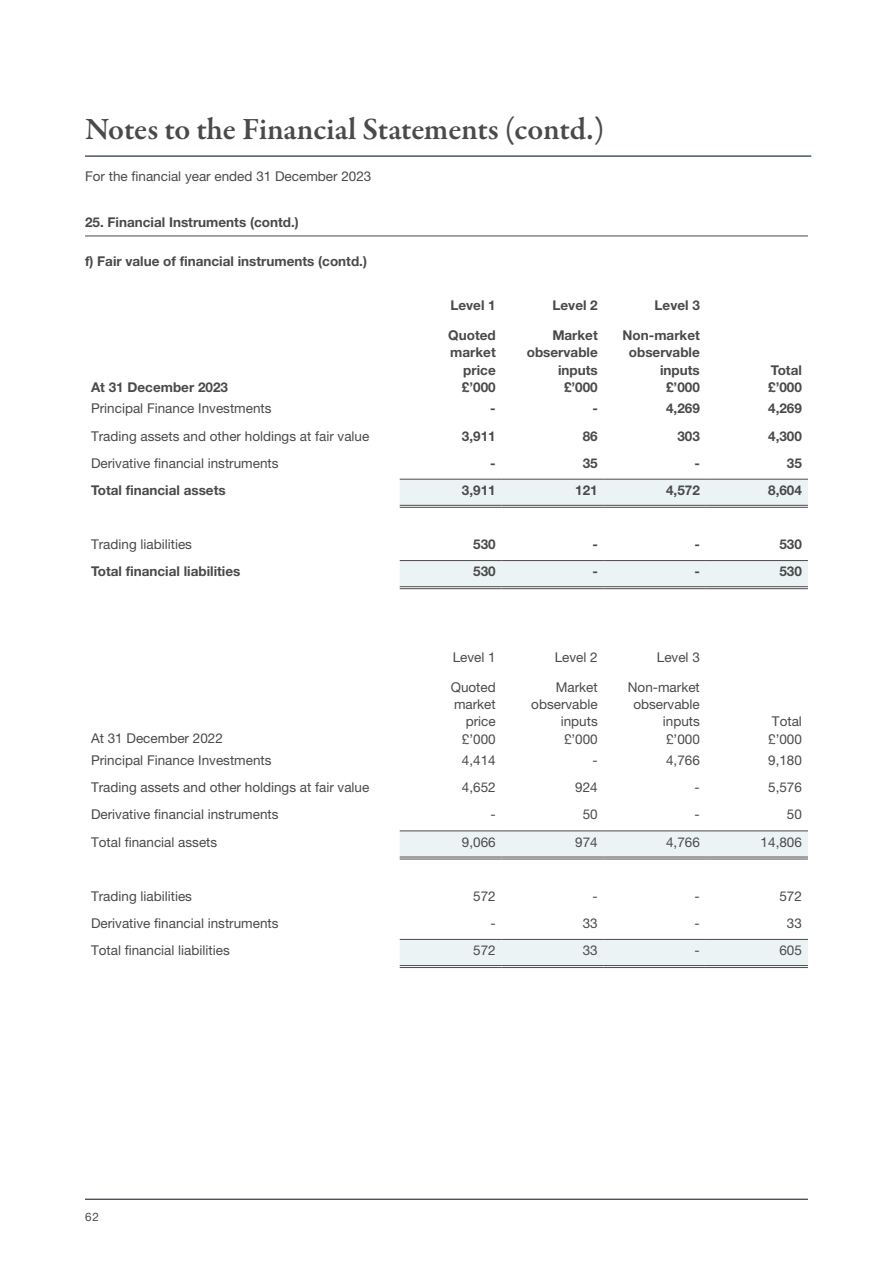
<style>
.page{position:relative;width:893px;height:1263px;background:#fff}
.page>*{position:absolute;margin:0;border:0;box-sizing:border-box;transform-origin:0 0}
.t1{font:600 31.5px "Garamond Premr Pro";letter-spacing:-.01em;color:#4a4a4a}
.t2{font:13.5px/17.2px "Helvetica Neue LT Pro";color:#4a4a4a;text-align:right}
.t3{font:700 13.5px/17.2px "Helvetica Neue LT Pro";color:#4a4a4a;text-align:right}
.t4{font:11.7px "Helvetica Neue LT Pro";color:#4a4a4a}
</style>
<div class="page">
<hr style="left:85px;top:1199px;width:723px;height:1px;background:#001020">
<svg style="left:400px;top:832px;width:408px;height:133px"></svg>
<hr style="left:400px;top:856px;width:102px;height:3px;background:#fff">
<hr style="left:502px;top:856px;width:102px;height:3px;background:#fff">
<hr style="left:604px;top:856px;width:102px;height:3px;background:#fff">
<hr style="left:706px;top:856px;width:102px;height:3px;background:#fff">
<hr style="left:400px;top:856px;width:102px;height:1px;background:#4a4a4a">
<hr style="left:400px;top:858px;width:102px;height:1px;background:#4a4a4a">
<hr style="left:502px;top:856px;width:102px;height:1px;background:#4a4a4a">
<hr style="left:502px;top:858px;width:102px;height:1px;background:#4a4a4a">
<hr style="left:604px;top:856px;width:102px;height:1px;background:#4a4a4a">
<hr style="left:604px;top:858px;width:102px;height:1px;background:#4a4a4a">
<hr style="left:706px;top:856px;width:102px;height:1px;background:#4a4a4a">
<hr style="left:706px;top:858px;width:102px;height:1px;background:#4a4a4a">
<hr style="left:400px;top:965px;width:102px;height:1px;background:#4a4a4a">
<hr style="left:400px;top:967px;width:102px;height:1px;background:#4a4a4a">
<hr style="left:502px;top:965px;width:102px;height:1px;background:#4a4a4a">
<hr style="left:502px;top:967px;width:102px;height:1px;background:#4a4a4a">
<hr style="left:604px;top:965px;width:102px;height:1px;background:#4a4a4a">
<hr style="left:604px;top:967px;width:102px;height:1px;background:#4a4a4a">
<hr style="left:706px;top:965px;width:102px;height:1px;background:#4a4a4a">
<hr style="left:706px;top:967px;width:102px;height:1px;background:#4a4a4a">
<hr style="left:400px;top:831px;width:102px;height:1px;background:#4a4a4a">
<hr style="left:502px;top:831px;width:102px;height:1px;background:#4a4a4a">
<hr style="left:604px;top:831px;width:102px;height:1px;background:#4a4a4a">
<hr style="left:706px;top:831px;width:102px;height:1px;background:#4a4a4a">
<hr style="left:400px;top:939px;width:102px;height:1px;background:#4a4a4a">
<hr style="left:502px;top:939px;width:102px;height:1px;background:#4a4a4a">
<hr style="left:604px;top:939px;width:102px;height:1px;background:#4a4a4a">
<hr style="left:706px;top:939px;width:102px;height:1px;background:#4a4a4a">
<hr style="left:85px;top:156px;width:726px;height:1px;background:#001020">
<svg style="left:400px;top:480px;width:408px;height:106px"></svg>
<hr style="left:400px;top:505px;width:102px;height:3px;background:#fff">
<hr style="left:502px;top:505px;width:102px;height:3px;background:#fff">
<hr style="left:604px;top:505px;width:102px;height:3px;background:#fff">
<hr style="left:706px;top:505px;width:102px;height:3px;background:#fff">
<hr style="left:400px;top:505px;width:102px;height:1px;background:#4a4a4a">
<hr style="left:400px;top:507px;width:102px;height:1px;background:#4a4a4a">
<hr style="left:502px;top:505px;width:102px;height:1px;background:#4a4a4a">
<hr style="left:502px;top:507px;width:102px;height:1px;background:#4a4a4a">
<hr style="left:604px;top:505px;width:102px;height:1px;background:#4a4a4a">
<hr style="left:604px;top:507px;width:102px;height:1px;background:#4a4a4a">
<hr style="left:706px;top:505px;width:102px;height:1px;background:#4a4a4a">
<hr style="left:706px;top:507px;width:102px;height:1px;background:#4a4a4a">
<hr style="left:400px;top:586px;width:102px;height:1px;background:#4a4a4a">
<hr style="left:400px;top:588px;width:102px;height:1px;background:#4a4a4a">
<hr style="left:502px;top:586px;width:102px;height:1px;background:#4a4a4a">
<hr style="left:502px;top:588px;width:102px;height:1px;background:#4a4a4a">
<hr style="left:604px;top:586px;width:102px;height:1px;background:#4a4a4a">
<hr style="left:604px;top:588px;width:102px;height:1px;background:#4a4a4a">
<hr style="left:706px;top:586px;width:102px;height:1px;background:#4a4a4a">
<hr style="left:706px;top:588px;width:102px;height:1px;background:#4a4a4a">
<hr style="left:400px;top:479px;width:102px;height:1px;background:#4a4a4a">
<hr style="left:502px;top:479px;width:102px;height:1px;background:#4a4a4a">
<hr style="left:604px;top:479px;width:102px;height:1px;background:#4a4a4a">
<hr style="left:706px;top:479px;width:102px;height:1px;background:#4a4a4a">
<hr style="left:400px;top:560px;width:102px;height:1px;background:#4a4a4a">
<hr style="left:502px;top:560px;width:102px;height:1px;background:#4a4a4a">
<hr style="left:604px;top:560px;width:102px;height:1px;background:#4a4a4a">
<hr style="left:706px;top:560px;width:102px;height:1px;background:#4a4a4a">
<hr style="left:85px;top:236px;width:723px;height:1px;background:#4a4a4a">
<h1 class="t1" style="left:85px;top:109px;width:521px">Notes to the Financial Statements (contd.)</h1>
<p class="t2" style="left:85px;top:167px;width:288px">For the financial year ended 31 December 2023</p>
<p class="t3" style="left:85px;top:213px;width:215px">25. Financial Instruments (contd.)</p>
<p class="t3" style="left:85px;top:252px;width:283px">f) Fair value of financial instruments (contd.)</p>
<p class="t3" style="left:91px;top:378px;width:139px">At 31 December 2023</p>
<p class="t3" style="left:450px;top:296px;width:47px">Level 1</p>
<p class="t3" style="left:448px;top:326px;width:49px">Quoted market price £’000</p>
<p class="t3" style="left:553px;top:296px;width:47px">Level 2</p>
<p class="t3" style="left:527px;top:326px;width:72px">Market observable inputs £’000</p>
<p class="t3" style="left:655px;top:296px;width:47px">Level 3</p>
<p class="t3" style="left:623px;top:326px;width:79px">Non-market observable inputs<br>£’000</p>
<p class="t3" style="left:768px;top:361px;width:35px;text-align:left">Total £’000</p>
<p class="t2" style="left:91px;top:400px;width:182px">Principal Finance Investments</p>
<p class="t3" style="left:490px;top:400px;width:7px">-</p>
<p class="t3" style="left:592px;top:400px;width:7px">-</p>
<p class="t3" style="left:666px;top:400px;width:35px">4,269</p>
<p class="t3" style="left:768px;top:400px;width:35px">4,269</p>
<p class="t2" style="left:91px;top:427px;width:280px">Trading assets and other holdings at fair value</p>
<p class="t3" style="left:462px;top:427px;width:35px">3,911</p>
<p class="t3" style="left:583px;top:427px;width:17px">86</p>
<p class="t3" style="left:677px;top:427px;width:24px">303</p>
<p class="t3" style="left:768px;top:427px;width:35px">4,300</p>
<p class="t2" style="left:91px;top:454px;width:189px">Derivative financial instruments</p>
<p class="t3" style="left:490px;top:454px;width:7px">-</p>
<p class="t3" style="left:583px;top:454px;width:17px">35</p>
<p class="t3" style="left:694px;top:454px;width:7px">-</p>
<p class="t3" style="left:787px;top:454px;width:17px">35</p>
<p class="t3" style="left:91px;top:481px;width:136px">Total financial assets</p>
<p class="t3" style="left:462px;top:481px;width:35px">3,911</p>
<p class="t3" style="left:575px;top:481px;width:24px">121</p>
<p class="t3" style="left:666px;top:481px;width:35px">4,572</p>
<p class="t3" style="left:768px;top:481px;width:35px">8,604</p>
<p class="t2" style="left:91px;top:535px;width:102px">Trading liabilities</p>
<p class="t3" style="left:473px;top:535px;width:24px">530</p>
<p class="t3" style="left:592px;top:535px;width:7px">-</p>
<p class="t3" style="left:694px;top:535px;width:7px">-</p>
<p class="t3" style="left:779px;top:535px;width:24px">530</p>
<p class="t3" style="left:91px;top:562px;width:151px">Total financial liabilities</p>
<p class="t3" style="left:473px;top:562px;width:24px">530</p>
<p class="t3" style="left:592px;top:562px;width:7px">-</p>
<p class="t3" style="left:694px;top:562px;width:7px">-</p>
<p class="t3" style="left:779px;top:562px;width:24px">530</p>
<p class="t2" style="left:91px;top:730px;width:133px">At 31 December 2022</p>
<p class="t2" style="left:453px;top:648px;width:45px">Level 1</p>
<p class="t2" style="left:451px;top:678px;width:47px">Quoted market price £’000</p>
<p class="t2" style="left:555px;top:648px;width:45px">Level 2</p>
<p class="t2" style="left:531px;top:678px;width:68px">Market observable inputs £’000</p>
<p class="t2" style="left:657px;top:648px;width:45px">Level 3</p>
<p class="t2" style="left:628px;top:678px;width:74px">Non-market observable inputs £’000</p>
<p class="t2" style="left:768px;top:713px;width:35px;text-align:left">Total £’000</p>
<p class="t2" style="left:91px;top:751px;width:182px">Principal Finance Investments</p>
<p class="t2" style="left:462px;top:751px;width:35px">4,414</p>
<p class="t2" style="left:593px;top:751px;width:7px">-</p>
<p class="t2" style="left:666px;top:751px;width:35px">4,766</p>
<p class="t2" style="left:768px;top:751px;width:35px">9,180</p>
<p class="t2" style="left:91px;top:779px;width:280px">Trading assets and other holdings at fair value</p>
<p class="t2" style="left:462px;top:779px;width:35px">4,652</p>
<p class="t2" style="left:575px;top:779px;width:24px">924</p>
<p class="t2" style="left:695px;top:779px;width:7px">-</p>
<p class="t2" style="left:768px;top:779px;width:35px">5,576</p>
<p class="t2" style="left:91px;top:806px;width:189px">Derivative financial instruments</p>
<p class="t2" style="left:490px;top:806px;width:7px">-</p>
<p class="t2" style="left:583px;top:806px;width:17px">50</p>
<p class="t2" style="left:695px;top:806px;width:7px">-</p>
<p class="t2" style="left:787px;top:806px;width:17px">50</p>
<p class="t2" style="left:91px;top:833px;width:128px">Total financial assets</p>
<p class="t2" style="left:462px;top:833px;width:35px">9,066</p>
<p class="t2" style="left:575px;top:833px;width:24px">974</p>
<p class="t2" style="left:666px;top:833px;width:35px">4,766</p>
<p class="t2" style="left:761px;top:833px;width:43px">14,806</p>
<p class="t2" style="left:91px;top:887px;width:102px">Trading liabilities</p>
<p class="t2" style="left:473px;top:887px;width:24px">572</p>
<p class="t2" style="left:593px;top:887px;width:7px">-</p>
<p class="t2" style="left:695px;top:887px;width:7px">-</p>
<p class="t2" style="left:779px;top:887px;width:24px">572</p>
<p class="t2" style="left:91px;top:914px;width:189px">Derivative financial instruments</p>
<p class="t2" style="left:490px;top:914px;width:7px">-</p>
<p class="t2" style="left:583px;top:914px;width:17px">33</p>
<p class="t2" style="left:695px;top:914px;width:7px">-</p>
<p class="t2" style="left:787px;top:914px;width:17px">33</p>
<p class="t2" style="left:91px;top:941px;width:140px">Total financial liabilities</p>
<p class="t2" style="left:473px;top:941px;width:24px">572</p>
<p class="t2" style="left:583px;top:941px;width:17px">33</p>
<p class="t2" style="left:695px;top:941px;width:7px">-</p>
<p class="t2" style="left:779px;top:941px;width:24px">605</p>
<p class="t4" style="left:85px;top:1210px;width:15px">62</p>
</div>
